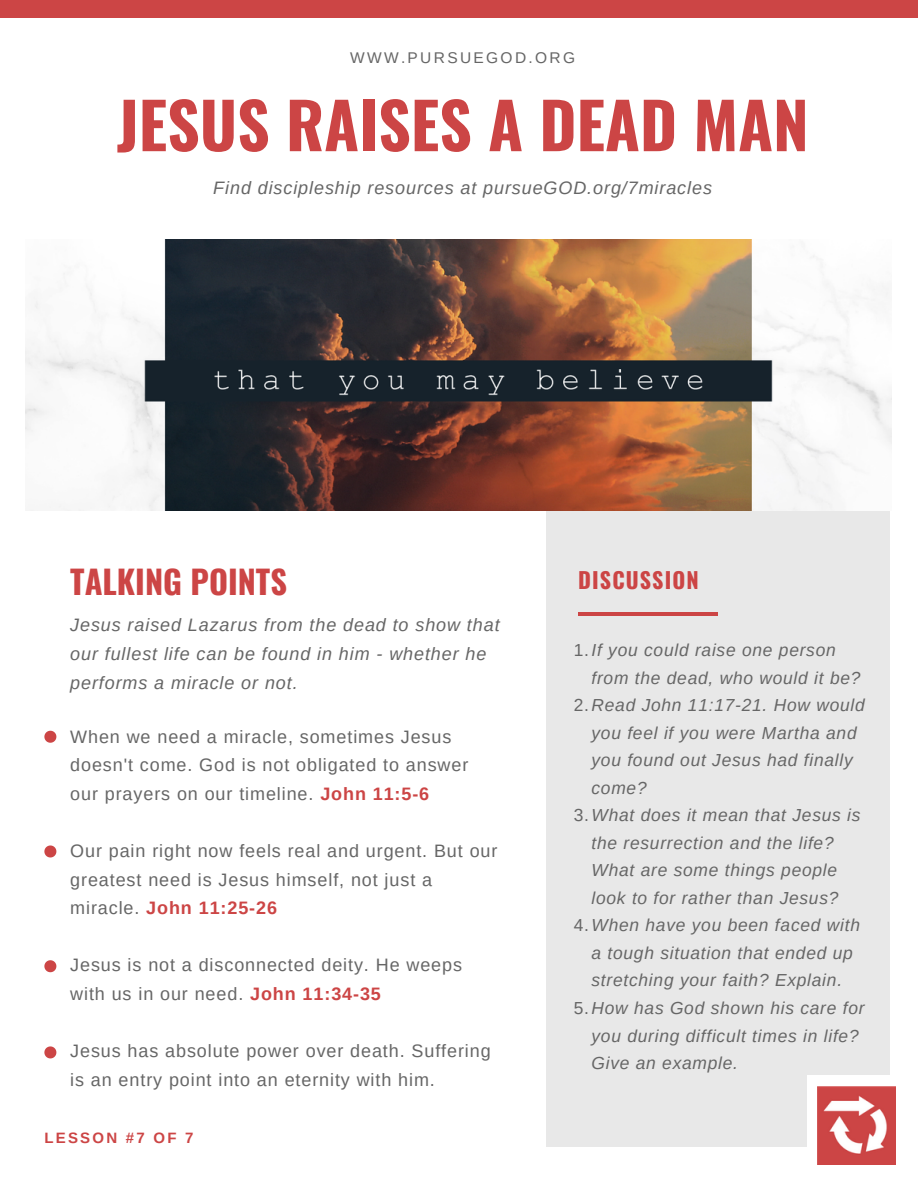
<style>
.page{position:relative;width:918px;height:1188px;background:#fff}
.page>*{position:absolute;margin:0;border:0;box-sizing:border-box;transform-origin:0 0}
.t1{font:700 63.45px "Oswald";color:#cc4545}
.t2{font:700 32.4px "Oswald";color:#cc4545}
.t3{font:700 22.05px "Oswald";letter-spacing:.05em;color:#cc4545}
.t4{font:18px/28.7px "Arimo";letter-spacing:.05em;color:#666}
.t5{font:italic 18px/28.7px "Arimo";letter-spacing:.05em;color:#666}
.t6{font:italic 17.4px "Arimo";letter-spacing:.045em;color:#666}
.t7{font:15.45px "Arimo";letter-spacing:.15em;color:#666}
.t8{font:700 15px "Arimo";letter-spacing:.15em;color:#cc4545}
.s1{font-weight:700;color:#cc4545}
.s2{font-style:normal}
</style>
<div class="page">
<div style="left:0;top:0;width:918px;height:18px;background:#cc4545"></div>
<div style="left:546px;top:511px;width:344px;height:635px;background:#e8e8e8"></div>
<svg style="left:44px;top:731px;width:12px;height:12px"></svg>
<svg style="left:44px;top:845px;width:12px;height:12px"></svg>
<svg style="left:44px;top:960px;width:12px;height:12px"></svg>
<img style="left:26px;top:239px;width:866px;height:272px">
<div style="left:808px;top:1075px;width:98px;height:90px;background:#fff"></div>
<img style="left:817px;top:1086px;width:79px;height:79px">
<hr style="left:578px;top:612px;width:140px;height:4px;background:#cc4545">
<svg style="left:44px;top:1046px;width:12px;height:12px"></svg>
<p class="t7" style="left:350px;top:49px;width:227px">WWW.PURSUEGOD.ORG</p>
<h1 class="t1" style="left:117px;top:76px;width:694px">JESUS RAISES A DEAD MAN</h1>
<p class="t5" style="left:213px;top:173px;width:500px">Find discipleship resources at pursueGOD.org/7miracles</p>
<h2 class="t2" style="left:70px;top:556px;width:218px">TALKING POINTS</h2>
<p class="t5" style="left:70px;top:611px;width:431px">Jesus raised Lazarus from the dead to show that our fullest life can be found in him - whether he performs a miracle or not.</p>
<p class="t4" style="left:70px;top:722px;width:400px">When we need a miracle, sometimes Jesus doesn't come. God is not obligated to answer our prayers on our timeline. <span class="s1">John 11:5-6</span></p>
<p class="t4" style="left:70px;top:836px;width:429px">Our pain right now feels real and urgent. But our greatest need is Jesus himself, not just a miracle. <span class="s1">John 11:25-26</span></p>
<p class="t4" style="left:70px;top:951px;width:393px">Jesus is not a disconnected deity. He weeps with us in our need. <span class="s1">John 11:34-35</span></p>
<p class="t4" style="left:70px;top:1036px;width:422px">Jesus has absolute power over death. Suffering is an entry point into an eternity with him.</p>
<p class="t8" style="left:44px;top:1130px;width:151px">LESSON #7 OF 7</p>
<p class="t3" style="left:578px;top:563px;width:122px">DISCUSSION</p>
<p class="t6" style="left:574px;top:641px;width:264px"><span class="s2">1.</span>If you could raise one person</p>
<p class="t6" style="left:592px;top:668px;width:271px">from the dead, who would it be?</p>
<p class="t6" style="left:574px;top:696px;width:293px"><span class="s2">2.</span>Read John 11:17-21. How would</p>
<p class="t6" style="left:592px;top:723px;width:267px">you feel if you were Martha and</p>
<p class="t6" style="left:592px;top:751px;width:263px">you found out Jesus had finally</p>
<p class="t6" style="left:592px;top:778px;width:57px">come?</p>
<p class="t6" style="left:574px;top:806px;width:288px"><span class="s2">3.</span>What does it mean that Jesus is</p>
<p class="t6" style="left:592px;top:833px;width:244px">the resurrection and the life?</p>
<p class="t6" style="left:592px;top:861px;width:247px">What are some things people</p>
<p class="t6" style="left:592px;top:888px;width:249px">look to for rather than Jesus?</p>
<p class="t6" style="left:574px;top:916px;width:288px"><span class="s2">4.</span>When have you been faced with</p>
<p class="t6" style="left:592px;top:943px;width:263px">a tough situation that ended up</p>
<p class="t6" style="left:592px;top:971px;width:252px">stretching your faith? Explain.</p>
<p class="t6" style="left:574px;top:998px;width:292px"><span class="s2">5.</span>How has God shown his care for</p>
<p class="t6" style="left:592px;top:1026px;width:269px">you during difficult times in life?</p>
<p class="t6" style="left:592px;top:1053px;width:148px">Give an example.</p>
</div>
